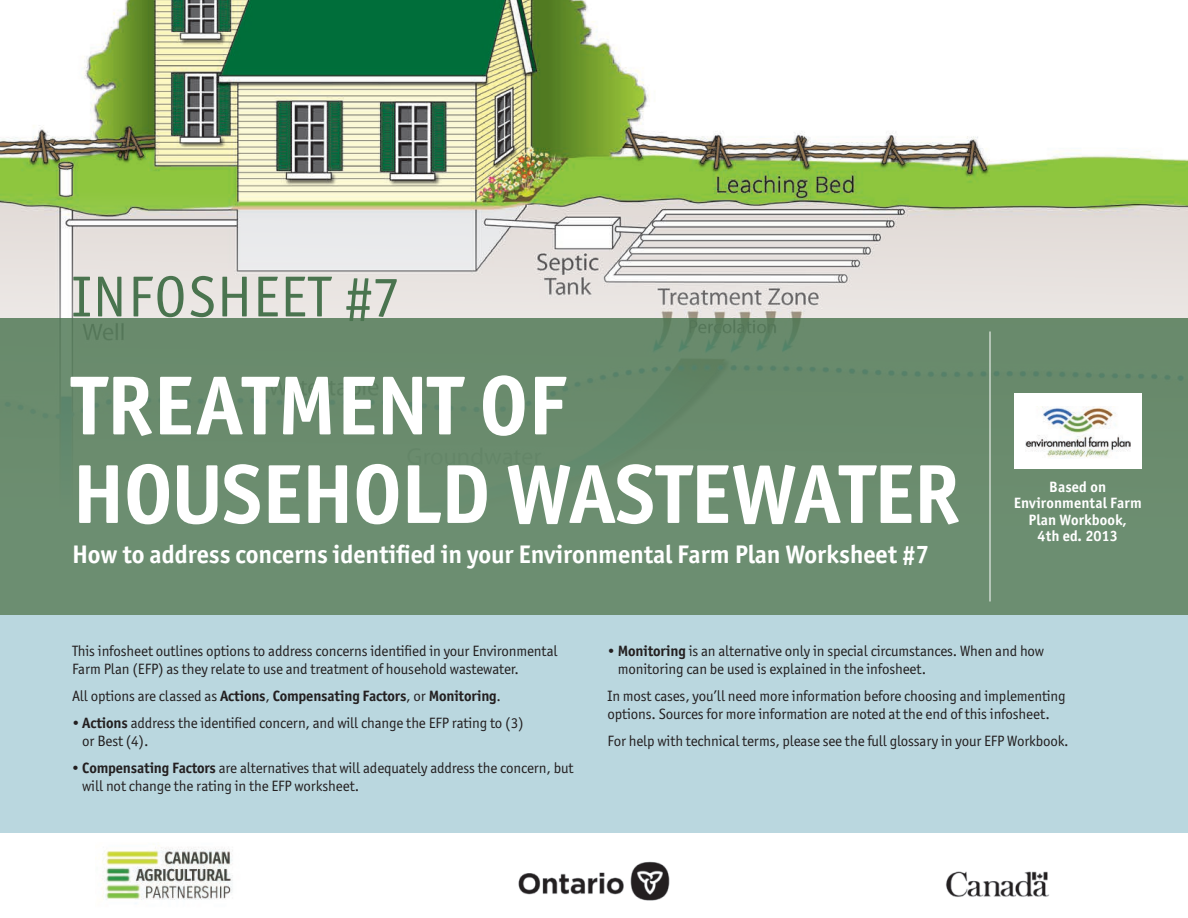
<style>
.page{position:relative;width:1188px;height:918px;background:#fff}
.page>*{position:absolute;margin:0;border:0;box-sizing:border-box;transform-origin:0 0}
.t1{font:700 84px/88.5px "Officina Sans ITC Pro";letter-spacing:-.01em;color:#fff}
.t2{font:57.9px "Officina Sans ITC Pro";letter-spacing:.02em;color:#4a744f}
.t3{font:700 25.5px "Officina Sans ITC Pro";letter-spacing:-.005em;color:#fff}
.t4{font:15px/18px "Officina Sans ITC Pro";letter-spacing:-.01em;color:#231f20}
.t5{font:700 15px "Officina Sans ITC Pro";letter-spacing:-.01em;color:#231f20}
.t6{font:700 15px/16.5px "Officina Sans ITC Pro";letter-spacing:.01em;color:#fff;text-align:center}
.s1{font-weight:400}
.s2{font-weight:700}
</style>
<div class="page">
<img style="left:0;top:0;width:1188px;height:318px">
<div style="left:0;top:318px;width:1188px;height:297px;background:#6b8c6e"></div>
<div style="left:0;top:615px;width:1188px;height:217px;background:#bad7df"></div>
<hr style="left:990px;top:332px;width:1px;height:270px;background:#fff">
<div style="left:1014px;top:393px;width:128px;height:75px;background:#fff"></div>
<img style="left:1025px;top:406px;width:105px;height:53px">
<img style="left:102px;top:844px;width:131px;height:60px">
<img style="left:518px;top:861px;width:152px;height:40px">
<img style="left:945px;top:871px;width:104px;height:26px">
<h2 class="t2" style="left:72px;top:263px;width:328px">INFOSHEET #7</h2>
<h1 class="t1" style="left:72px;top:361px;width:889px">TREATMENT OF<br>HOUSEHOLD WASTEWATER</h1>
<h3 class="t3" style="left:72px;top:539px;width:859px">How to address concerns identified in your Environmental Farm Plan Worksheet #7</h3>
<p class="t6" style="left:1014px;top:478px;width:130px">Based on<br>Environmental Farm<br>Plan Workbook,<br>4th ed. 2013</p>
<p class="t4" style="left:72px;top:641px;width:487px">This infosheet outlines options to address concerns identified in your Environmental<br>Farm Plan (EFP) as they relate to use and treatment of household wastewater.</p>
<p class="t5" style="left:72px;top:686px;width:431px"><span class="s1">All options are classed as</span> Actions<span class="s1">,</span> Compensating Factors<span class="s1">, or</span> Monitoring<span class="s1">.</span></p>
<p class="t4" style="left:82px;top:713px;width:443px;text-indent:-10px">• <span class="s2">Actions</span> address the identified concern, and will change the EFP rating to (3) or Best (4).</p>
<p class="t4" style="left:82px;top:758px;width:493px;text-indent:-10px">• <span class="s2">Compensating Factors</span> are alternatives that will adequately address the concern, but will not change the rating in the EFP worksheet.</p>
<p class="t4" style="left:618px;top:641px;width:428px;text-indent:-10px">• <span class="s2">Monitoring</span> is an alternative only in special circumstances. When and how monitoring can be used is explained in the infosheet.</p>
<p class="t4" style="left:607px;top:686px;width:460px">In most cases, you’ll need more information before choosing and implementing options. Sources for more information are noted at the end of this infosheet.</p>
<p class="t4" style="left:607px;top:731px;width:463px">For help with technical terms, please see the full glossary in your EFP Workbook.</p>
</div>
